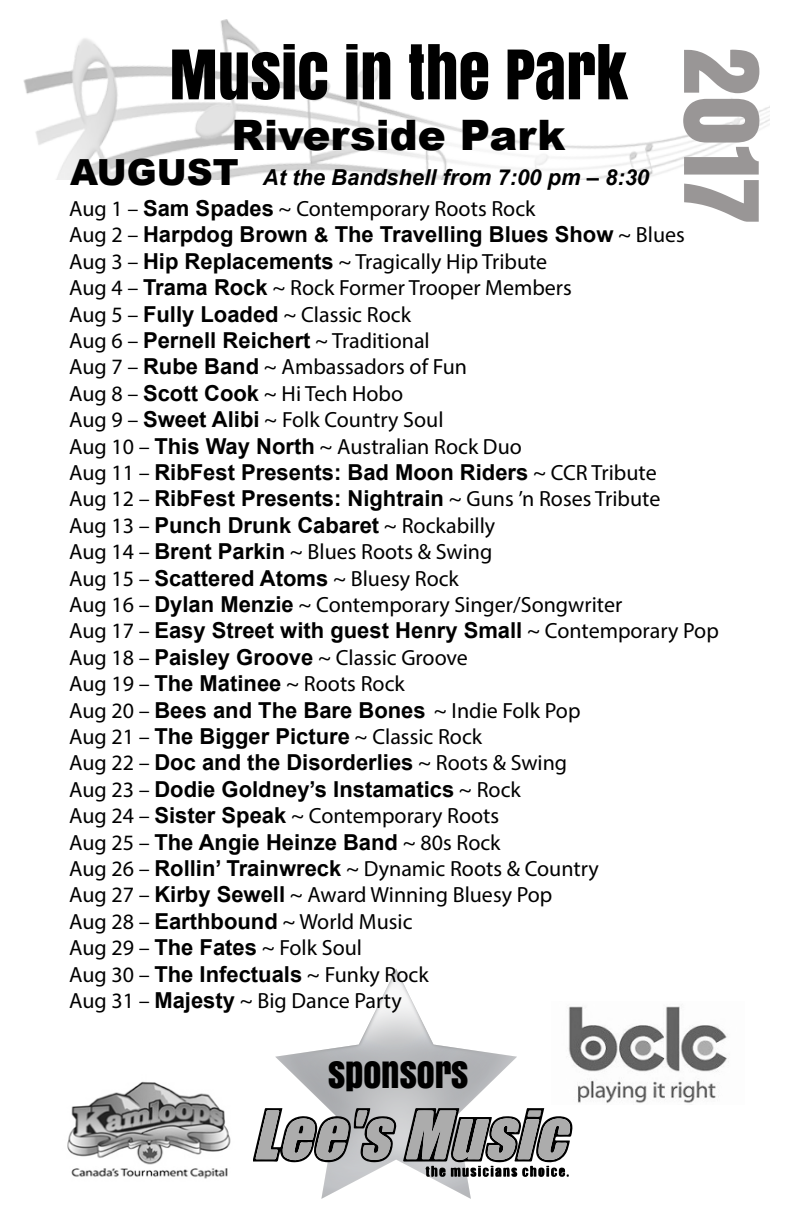
<style>
.page{position:relative;width:792px;height:1224px;background:#fff}
.page>*{position:absolute;margin:0;border:0;box-sizing:border-box;transform-origin:0 0}
.t1{font:96px "Anton";color:#999696}
.t2{font:64px "Anton";color:#000}
.t3{font:900 42px "Arial";color:#000}
.t4{font:36px "Anton";color:#000}
.t5{font:22px/26.4px "Myriad Pro";color:#000}
.t6{font:700 22px/26.4px "Arial";color:#000}
.t7{font:italic 700 22px "Arial";color:#000}
.s1{font-weight:900;font-style:normal;font-size:36px}
.s2{font-family:"Arial";font-weight:700}
.s3{font-family:"Myriad Pro";font-weight:400}
.s4{font-size:20px}
</style>
<div class="page">
<svg style="left:275px;top:969px;width:242px;height:230px"></svg>
<svg style="left:403px;top:1108px;width:170px;height:70px"></svg>
<svg style="left:253px;top:1108px;width:144px;height:55px"></svg>
<img style="left:23px;top:19px;width:747px;height:160px">
<img style="left:67px;top:1081px;width:164px;height:98px">
<img style="left:568px;top:1006px;width:161px;height:98px">
<h2 class="t2" style="left:169px;top:24px;width:460px">MUSIC IN THE PARK</h2>
<h3 class="t3" style="left:231px;top:104px;width:336px">Riverside Park</h3>
<h1 class="t1" style="left:797px;top:47px;width:176px;rotate:90deg">2017</h1>
<p class="t7" style="left:70px;top:163px;width:581px"><span class="s1">AUGUST</span> At the Bandshell from 7:00 pm – 8:30</p>
<p class="t5" style="left:69px;top:195px;width:468px">Aug 1 – <span class="s2">Sam Spades</span> ~ Contemporary Roots Rock</p>
<p class="t6" style="left:69px;top:222px;width:617px"><span class="s3">Aug 2 –</span> Harpdog Brown <span class="s4">&amp;</span> The Travelling Blues Show <span class="s3">~ Blues</span></p>
<p class="t5" style="left:69px;top:248px;width:504px">Aug 3 – <span class="s2">Hip Replacements</span> ~ Tragically Hip Tribute Aug 4 – <span class="s2">Trama Rock</span> ~ Rock Former Trooper Members Aug 5 – <span class="s2">Fully Loaded</span> ~ Classic Rock<br>Aug 6 – <span class="s2">Pernell Reichert</span> ~ Traditional<br>Aug 7 – <span class="s2">Rube Band</span> ~ Ambassadors of Fun<br>Aug 8 – <span class="s2">Scott Cook</span> ~ Hi Tech Hobo<br>Aug 9 – <span class="s2">Sweet Alibi</span> ~ Folk Country Soul<br>Aug 10 – <span class="s2">This Way North</span> ~ Australian Rock Duo</p>
<p class="t6" style="left:69px;top:460px;width:589px"><span class="s3">Aug 11 –</span> RibFest Presents: Bad Moon Riders <span class="s3">~ CCR Tribute</span></p>
<p class="t5" style="left:69px;top:485px;width:593px">Aug 12 – <span class="s2">RibFest Presents: Nightrain</span> ~ Guns ’n Roses Tribute Aug 13 – <span class="s2">Punch Drunk Cabaret</span> ~ Rockabilly<br>Aug 14 – <span class="s2">Brent Parkin</span> ~ Blues Roots &amp; Swing<br>Aug 15 – <span class="s2">Scattered Atoms</span> ~ Bluesy Rock<br>Aug 16 – <span class="s2">Dylan Menzie</span> ~ Contemporary Singer/Songwriter</p>
<p class="t6" style="left:69px;top:618px;width:651px"><span class="s3">Aug 17 –</span> Easy Street with guest Henry Small <span class="s3">~ Contemporary Pop</span></p>
<p class="t5" style="left:69px;top:644px;width:513px">Aug 18 – <span class="s2">Paisley Groove</span> ~ Classic Groove<br>Aug 19 – <span class="s2">The Matinee</span> ~ Roots Rock<br>Aug 20 – <span class="s2">Bees and The Bare Bones</span> ~ Indie Folk Pop Aug 21 – <span class="s2">The Bigger Picture</span> ~ Classic Rock</p>
<p class="t6" style="left:69px;top:750px;width:500px"><span class="s3">Aug 22 –</span> Doc and the Disorderlies <span class="s3">~ Roots &amp; Swing<br>Aug 23 –</span> Dodie Goldney’s Instamatics <span class="s3">~ Rock</span></p>
<p class="t5" style="left:69px;top:802px;width:432px">Aug 24 – <span class="s2">Sister Speak</span> ~ Contemporary Roots</p>
<p class="t6" style="left:69px;top:829px;width:433px"><span class="s3">Aug 25 –</span> The Angie Heinze Band <span class="s3">~ 80s Rock</span></p>
<p class="t5" style="left:69px;top:855px;width:531px">Aug 26 – <span class="s2">Rollin’ Trainwreck</span> ~ Dynamic Roots &amp; Country Aug 27 – <span class="s2">Kirby Sewell</span> ~ Award Winning Bluesy Pop<br>Aug 28 – <span class="s2">Earthbound</span> ~ World Music<br>Aug 29 – <span class="s2">The Fates</span> ~ Folk Soul<br>Aug 30 – <span class="s2">The Infectuals</span> ~ Funky Rock<br>Aug 31 – <span class="s2">Majesty</span> ~ Big Dance Party</p>
<h3 class="t4" style="left:328px;top:1046px;width:142px">SPONSORS</h3>
</div>
